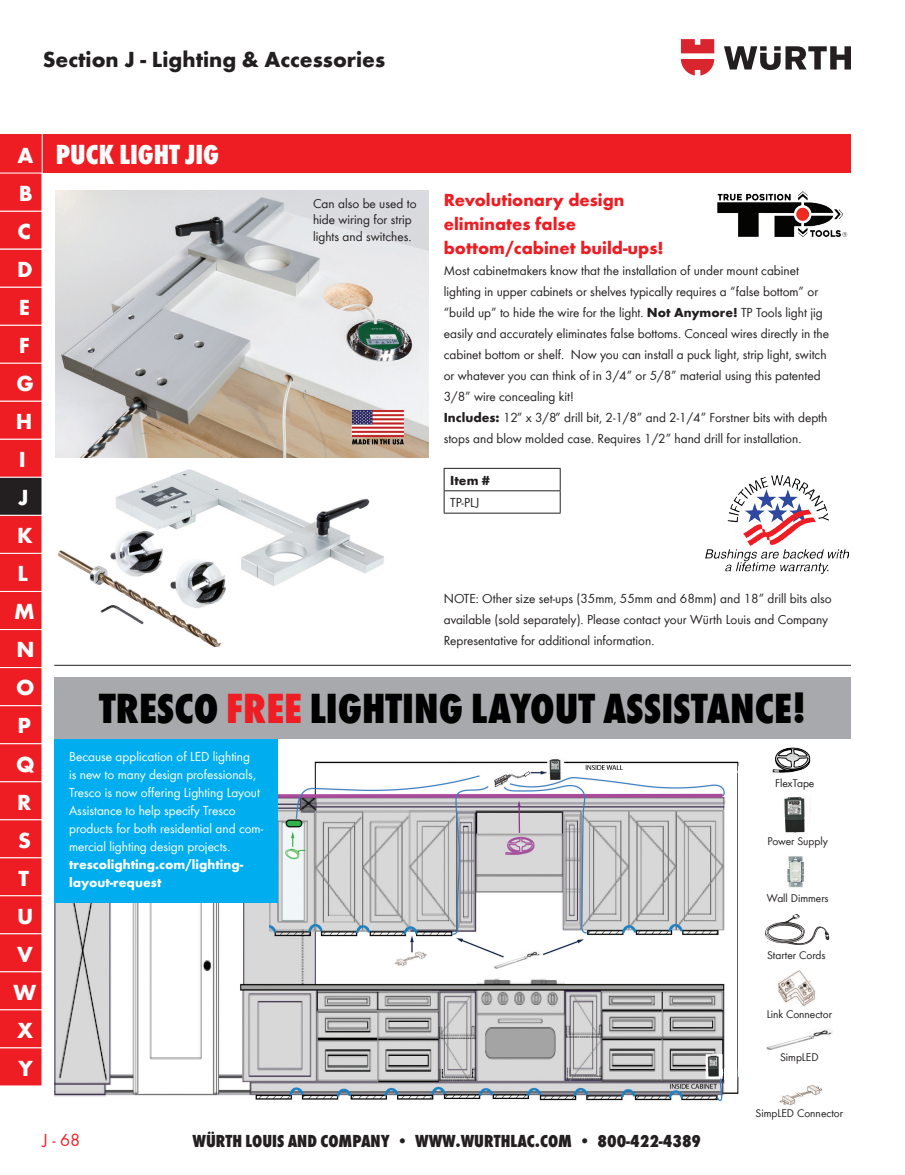
<style>
.page{position:relative;width:905px;height:1175px;background:#fff}
.page>*{position:absolute;margin:0;border:0;box-sizing:border-box;transform-origin:0 0}
.t1{font:800 condensed 43.5px "Wuerth";color:#000}
.t2{font:800 condensed 28.5px "Wuerth";color:#fff}
.t3{font:700 22.5px "Wuerth";color:#231f20}
.t4{font:700 22.5px/38px "Wuerth";color:#fff}
.t5{font:700 18px/24px "Wuerth";color:#ee1d23}
.t6{font:800 condensed 18px "Wuerth";color:#231f20}
.t7{font:18px "Wuerth";color:#ee1d23}
.t8{font:13.5px/21px "Wuerth";color:#231f20}
.t9{font:13.5px/18px "Wuerth";color:#fff}
.t10{font:700 13.5px/18px "Wuerth";color:#fff}
.t11{font:700 13.5px "Wuerth";color:#231f20}
.t12{font:11.55px "Wuerth";color:#231f20}
.s1{font-weight:700}
.s2{color:#ee1d23}
</style>
<div class="page">
<svg style="left:724px;top:46px;width:126px;height:24px"></svg>
<svg style="left:681px;top:39px;width:33px;height:36px"></svg>
<div style="left:0;top:134px;width:850px;height:39px;background:#ee1d23"></div>
<svg style="left:0;top:173px;width:42px;height:913px;background:#e62429"></svg>
<hr style="left:42px;top:132px;width:1px;height:955px;background:#fff">
<img style="left:54px;top:748px;width:685px;height:353px">
<img style="left:765px;top:747px;width:67px;height:359px">
<div style="left:54px;top:677px;width:796px;height:62px;background:#a8a9ad"></div>
<div style="left:54px;top:739px;width:223px;height:163px;background:#00aeef"></div>
<hr style="left:54px;top:665px;width:796px;height:1px;background:#231f20">
<img style="left:56px;top:190px;width:373px;height:268px">
<img style="left:58px;top:469px;width:326px;height:178px">
<img style="left:350px;top:406px;width:58px;height:40px">
<img style="left:705px;top:476px;width:143px;height:97px">
<img style="left:717px;top:192px;width:131px;height:44px">
<hr style="left:444px;top:468px;width:116px;height:1px;background:#231f20">
<hr style="left:444px;top:490px;width:116px;height:1px;background:#231f20">
<svg style="left:444px;top:469px;width:1px;height:44px"></svg>
<svg style="left:560px;top:469px;width:1px;height:44px"></svg>
<hr style="left:444px;top:513px;width:116px;height:1px;background:#231f20">
<h3 class="t3" style="left:43px;top:43px;width:344px">Section J - Lighting &amp; Accessories</h3>
<h3 class="t4" style="left:18px;top:134px;width:17px">A</h3>
<h2 class="t2" style="left:56px;top:135px;width:165px">PUCK LIGHT JIG</h2>
<h3 class="t4" style="left:19px;top:172px;width:15px">B</h3>
<h3 class="t4" style="left:14px;top:211px;width:24px">C<br>D<br>E<br>F<br>G<br>H<br>I<br>J<br>K<br>L<br>M<br>N<br>O<br>P<br>Q<br>R<br>S<br>T<br>U<br>V<br>W<br>X<br>Y</h3>
<p class="t8" style="left:313px;top:194px;width:105px;line-height:16.5px">Can also be used to hide wiring for strip lights and switches.</p>
<h3 class="t5" style="left:444px;top:187px;width:221px">Revolutionary design eliminates false bottom/cabinet build-ups!</h3>
<p class="t8" style="left:444px;top:259px;width:387px">Most cabinetmakers know that the installation of under mount cabinet lighting in upper cabinets or shelves typically requires a “false bottom” or “build up” to hide the wire for the light. <span class="s1">Not Anymore!</span> TP Tools light jig easily and accurately eliminates false bottoms. Conceal wires directly in the cabinet bottom or shelf. Now you can install a puck light, strip light, switch or whatever you can think of in 3/4” or 5/8” material using this patented 3/8” wire concealing kit!<br><span class="s1">Includes:</span> 12″ x 3/8″ drill bit, 2-1/8” and 2-1/4” Forstner bits with depth stops and blow molded case. Requires 1/2” hand drill for installation.</p>
<p class="t11" style="left:450px;top:470px;width:41px">Item #</p>
<p class="t8" style="left:450px;top:491px;width:31px">TP-PLJ</p>
<p class="t8" style="left:444px;top:587px;width:389px">NOTE: Other size set-ups (35mm, 55mm and 68mm) and 18” drill bits also available (sold separately). Please contact your Würth Louis and Company<br>Representative for additional information.</p>
<h1 class="t1" style="left:99px;top:677px;width:708px">TRESCO <span class="s2">FREE</span> LIGHTING LAYOUT ASSISTANCE!</h1>
<p class="t9" style="left:69px;top:746px;width:195px">Because application of LED lighting<br>is new to many design professionals, Tresco is now offering Lighting Layout Assistance to help specify Tresco products for both residential and com&shy;mercial lighting design projects.</p>
<p class="t10" style="left:69px;top:854px;width:176px">trescolighting.com/lighting&shy;layout-request</p>
<p class="t12" style="left:775px;top:775px;width:41px">FlexTape</p>
<p class="t12" style="left:767px;top:833px;width:62px">Power Supply</p>
<p class="t12" style="left:766px;top:890px;width:63px">Wall Dimmers</p>
<p class="t12" style="left:767px;top:947px;width:60px">Starter Cords</p>
<p class="t12" style="left:766px;top:1006px;width:67px">Link Connector</p>
<p class="t12" style="left:780px;top:1049px;width:40px">SimpLED</p>
<p class="t12" style="left:755px;top:1105px;width:89px">SimpLED Connector</p>
<h3 class="t7" style="left:43px;top:1127px;width:39px">J - 68</h3>
<h3 class="t6" style="left:192px;top:1128px;width:510px">WÜRTH LOUIS AND COMPANY • WWW.WURTHLAC.COM • 800-422-4389</h3>
</div>
